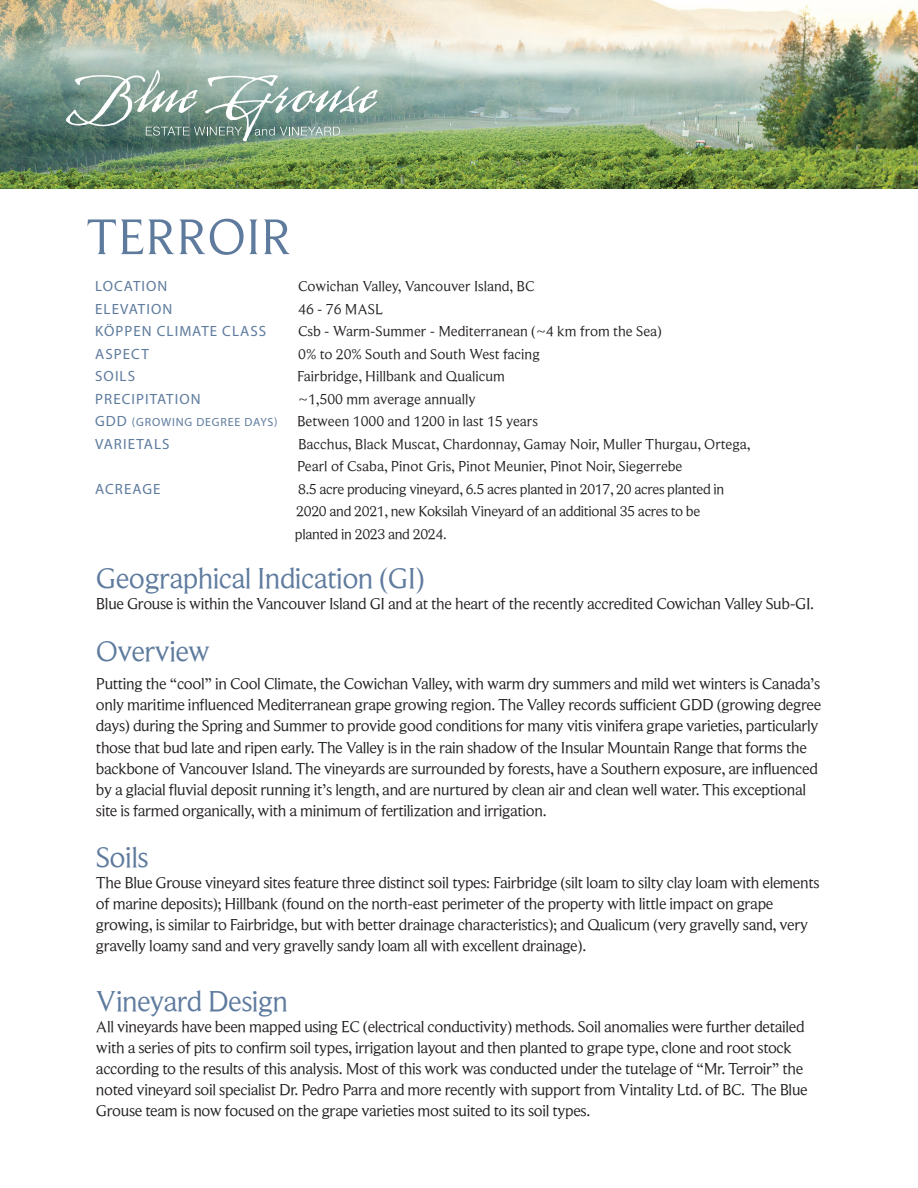
<style>
.page{position:relative;width:918px;height:1188px;background:#fff}
.page>*{position:absolute;margin:0;border:0;box-sizing:border-box;transform-origin:0 0}
.t1{font:52.05px "Beaufort";color:#5e7b9e}
.t2{font:29.7px "Beaufort";letter-spacing:-.02em;color:#5e7b9e}
.t3{font:16.35px/21px "Beaufort";letter-spacing:-.02em;color:#231f20}
.t4{font:14.85px/22.5px "Beaufort";color:#231f20}
.t5{font:14.85px/22.5px "Beaufort";letter-spacing:-.02em;color:#231f20}
.t6{font:14.85px "Myriad Pro";letter-spacing:.07em;color:#5e7b9e}
.t7{font:11.85px "Myriad Pro";letter-spacing:.07em;color:#5e7b9e}
.s1{font-size:14.85px}
</style>
<div class="page">
<img style="left:0;top:0;width:918px;height:189px">
<svg style="left:66px;top:70px;width:312px;height:71px;background:#8ea89e"></svg>
<h1 class="t1" style="left:86px;top:208px;width:207px">TERROIR</h1>
<p class="t6" style="left:95px;top:277px;width:74px">LOCATION</p>
<p class="t4" style="left:298px;top:275px;width:238px">Cowichan Valley, Vancouver Island, BC</p>
<p class="t6" style="left:95px;top:300px;width:79px">ELEVATION</p>
<p class="t4" style="left:298px;top:298px;width:86px">46 - 76 MASL</p>
<p class="t6" style="left:95px;top:322px;width:173px">KÖPPEN CLIMATE CLASS</p>
<p class="t4" style="left:298px;top:320px;width:365px">Csb - Warm-Summer - Mediterranean (~4 km from the Sea)</p>
<p class="t6" style="left:95px;top:345px;width:55px">ASPECT</p>
<p class="t4" style="left:298px;top:343px;width:243px">0% to 20% South and South West facing</p>
<p class="t6" style="left:95px;top:367px;width:41px">SOILS</p>
<p class="t4" style="left:297px;top:365px;width:209px">Fairbridge, Hillbank and Qualicum</p>
<p class="t6" style="left:95px;top:390px;width:107px">PRECIPITATION</p>
<p class="t4" style="left:298px;top:388px;width:179px">~1,500 mm average annually</p>
<p class="t7" style="left:95px;top:415px;width:184px"><span class="s1">GDD</span> (GROWING DEGREE DAYS)</p>
<p class="t4" style="left:297px;top:410px;width:242px">Between 1000 and 1200 in last 15 years</p>
<p class="t6" style="left:95px;top:435px;width:76px">VARIETALS</p>
<p class="t4" style="left:297px;top:433px;width:455px">Bacchus, Black Muscat, Chardonnay, Gamay Noir, Muller Thurgau, Ortega,<br>Pearl of Csaba, Pinot Gris, Pinot Meunier, Pinot Noir, Siegerrebe</p>
<p class="t6" style="left:95px;top:480px;width:67px">ACREAGE</p>
<p class="t5" style="left:295px;top:478px;width:431px">8.5 acre producing vineyard, 6.5 acres planted in 2017, 20 acres planted in<br>2020 and 2021, new Koksilah Vineyard of an additional 35 acres to be planted in 2023 and 2024.</p>
<h2 class="t2" style="left:96px;top:562px;width:330px">Geographical Indication (GI)</h2>
<p class="t3" style="left:96px;top:593px;width:720px">Blue Grouse is within the Vancouver Island GI and at the heart of the recently accredited Cowichan Valley Sub-GI.</p>
<h2 class="t2" style="left:96px;top:635px;width:116px">Overview</h2>
<p class="t3" style="left:96px;top:674px;width:727px">Putting the “cool” in Cool Climate, the Cowichan Valley, with warm dry summers and mild wet winters is Canada’s only maritime influenced Mediterranean grape growing region. The Valley records sufficient GDD (growing degree days) during the Spring and Summer to provide good conditions for many vitis vinifera grape varieties, particularly those that bud late and ripen early. The Valley is in the rain shadow of the Insular Mountain Range that forms the backbone of Vancouver Island. The vineyards are surrounded by forests, have a Southern exposure, are influenced by a glacial fluvial deposit running it’s length, and are nurtured by clean air and clean well water. This exceptional site is farmed organically, with a minimum of fertilization and irrigation.</p>
<h2 class="t2" style="left:96px;top:841px;width:54px">Soils</h2>
<p class="t3" style="left:96px;top:872px;width:725px">The Blue Grouse vineyard sites feature three distinct soil types: Fairbridge (silt loam to silty clay loam with elements of marine deposits); Hillbank (found on the north-east perimeter of the property with little impact on grape growing, is similar to Fairbridge, but with better drainage characteristics); and Qualicum (very gravelly sand, very gravelly loamy sand and very gravelly sandy loam all with excellent drainage).</p>
<h2 class="t2" style="left:96px;top:984px;width:194px">Vineyard Design</h2>
<p class="t3" style="left:96px;top:1016px;width:713px">All vineyards have been mapped using EC (electrical conductivity) methods. Soil anomalies were further detailed with a series of pits to confirm soil types, irrigation layout and then planted to grape type, clone and root stock according to the results of this analysis. Most of this work was conducted under the tutelage of “Mr. Terroir” the noted vineyard soil specialist Dr. Pedro Parra and more recently with support from Vintality Ltd. of BC. The Blue Grouse team is now focused on the grape varieties most suited to its soil types.</p>
</div>
